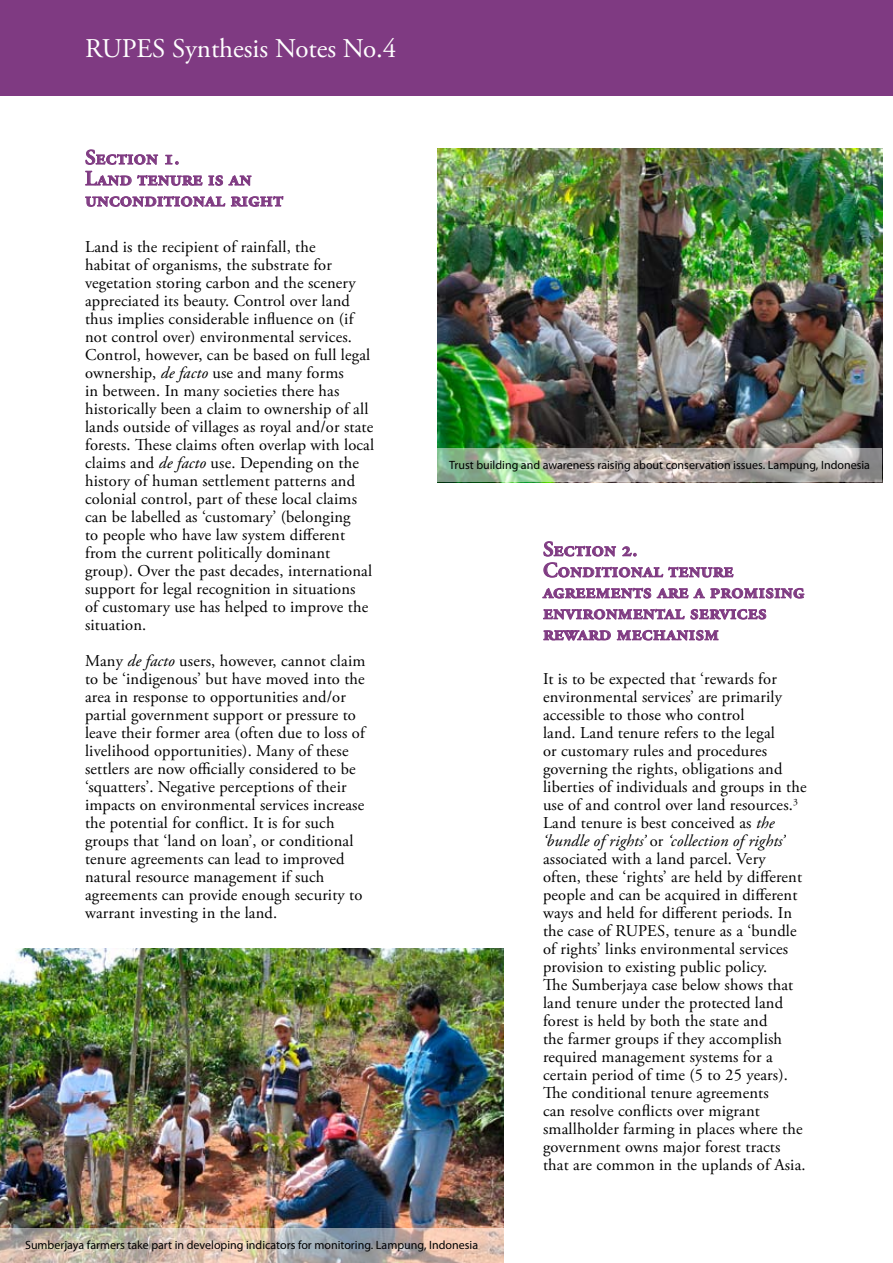
<style>
.page{position:relative;width:893px;height:1263px;background:#fff}
.page>*{position:absolute;margin:0;border:0;box-sizing:border-box;transform-origin:0 0}
.t1{font:27px "Adobe Garamond Pro";color:#fff}
.t2{font:600 21px/21px "Adobe Garamond Pro";letter-spacing:.01em;color:#7f3a82}
.t3{font:16.5px/18px "Adobe Garamond Pro";letter-spacing:.01em;color:#000}
.t4{font:12px "Myriad Pro";color:#000}
.s1{font-style:italic}
</style>
<div class="page">
<div style="left:0;top:0;width:893px;height:96px;background:#7f3a82"></div>
<img style="left:0;top:948px;width:504px;height:281px">
<img style="left:437px;top:149px;width:445px;height:299px">
<svg style="left:85px;top:149px;width:167px;height:37px"></svg>
<svg style="left:85px;top:196px;width:199px;height:11px"></svg>
<svg style="left:543px;top:541px;width:191px;height:37px"></svg>
<svg style="left:542px;top:587px;width:263px;height:12px"></svg>
<svg style="left:543px;top:608px;width:224px;height:12px"></svg>
<svg style="left:543px;top:630px;width:176px;height:11px"></svg>
<svg style="left:437px;top:448px;width:445px;height:34px;background:#aab0a3"></svg>
<svg style="left:0;top:1229px;width:504px;height:34px;background:#c5b7ac"></svg>
<h1 class="t1" style="left:85px;top:32px;width:313px">RUPES Synthesis Notes No.4</h1>
<p class="t2" style="left:85px;top:147px;width:200px">Section 1.<br>Land tenure is an unconditional right</p>
<p class="t3" style="left:85px;top:238px;width:291px">Land is the recipient of rainfall, the<br>habitat of organisms, the substrate for vegetation storing carbon and the scenery appreciated its beauty. Control over land thus implies considerable influence on (if not control over) environmental services.<br>Control, however, can be based on full legal ownership, <span class="s1">de facto</span> use and many forms<br>in between. In many societies there has historically been a claim to ownership of all lands outside of villages as royal and/or state forests. These claims often overlap with local claims and <span class="s1">de facto</span> use. Depending on the history of human settlement patterns and colonial control, part of these local claims can be labelled as ‘customary’ (belonging<br>to people who have law system different from the current politically dominant group). Over the past decades, international support for legal recognition in situations<br>of customary use has helped to improve the situation.</p>
<p class="t3" style="left:85px;top:652px;width:282px">Many <span class="s1">de facto</span> users, however, cannot claim to be ‘indigenous’ but have moved into the area in response to opportunities and/or partial government support or pressure to leave their former area (often due to loss of livelihood opportunities). Many of these settlers are now officially considered to be ‘squatters’. Negative perceptions of their impacts on environmental services increase the potential for conflict. It is for such groups that ‘land on loan’, or conditional tenure agreements can lead to improved natural resource management if such agreements can provide enough security to warrant investing in the land.</p>
<p class="t4" style="left:449px;top:457px;width:422px">Trust building and awareness raising about conservation issues. Lampung, Indonesia</p>
<p class="t2" style="left:543px;top:539px;width:263px">Section 2.<br>Conditional tenure agreements are a promising environmental services reward mechanism</p>
<p class="t3" style="left:543px;top:670px;width:265px">It is to be expected that ‘rewards for environmental services’ are primarily accessible to those who control<br>land. Land tenure refers to the legal<br>or customary rules and procedures governing the rights, obligations and liberties of individuals and groups in the use of and control over land resources.<sup>3<br></sup>Land tenure is best conceived as <span class="s1">the ‘bundle of rights’</span> or <span class="s1">‘collection of rights’ </span>associated with a land parcel. Very often, these ‘rights’ are held by different people and can be acquired in different ways and held for different periods. In the case of RUPES, tenure as a ‘bundle of rights’ links environmental services provision to existing public policy.<br>The Sumberjaya case below shows that land tenure under the protected land forest is held by both the state and<br>the farmer groups if they accomplish required management systems for a certain period of time (5 to 25 years).<br>The conditional tenure agreements<br>can resolve conflicts over migrant smallholder farming in places where the government owns major forest tracts that are common in the uplands of Asia.</p>
<p class="t4" style="left:25px;top:1238px;width:454px">Sumberjaya farmers take part in developing indicators for monitoring. Lampung, Indonesia</p>
</div>
